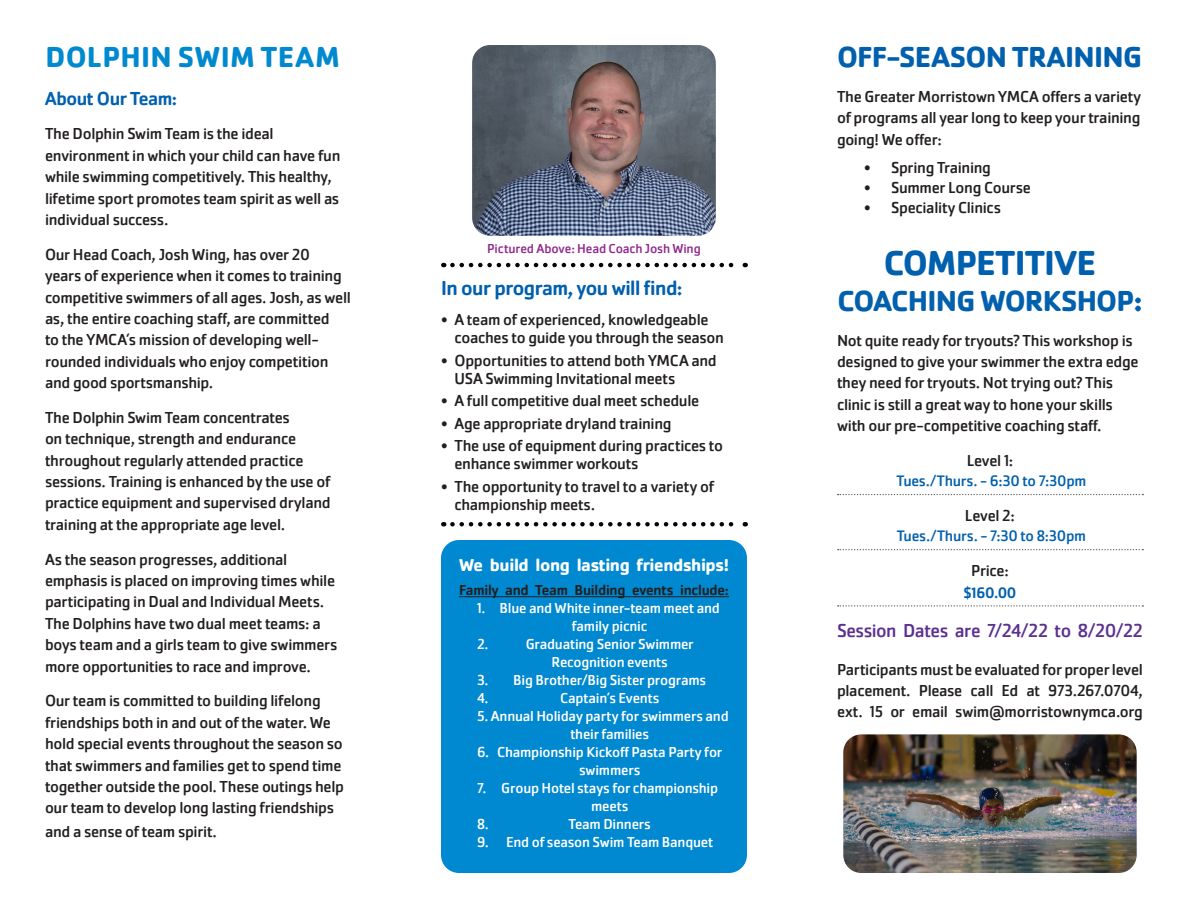
<style>
.page{position:relative;width:1188px;height:918px;background:#fff}
.page>*{position:absolute;margin:0;border:0;box-sizing:border-box;transform-origin:0 0}
._02b_Subhead{font:700 36px "Cachet Pro";letter-spacing:-.015em;color:#0160ae}
._02b_Subhead-2{font:700 30px "Cachet Pro";letter-spacing:-.025em;color:#0160ae}
._02a_Headline{font:700 30px "Cachet Pro";letter-spacing:.01em;color:#0089cf}
._02b_Subhead-3{font:500 21px "Cachet Pro";letter-spacing:-.025em;color:#0160ae}
.t1{font:19.5px "Cachet Pro";letter-spacing:-.025em;color:#5b3091}
._02b_Subhead-4{font:500 19.5px "Cachet Pro";letter-spacing:-.025em;color:#0160ae}
._03b_Callout_text_w{font:700 18px "Cachet Pro";letter-spacing:-.02em;color:#fff}
.t2{font:16.5px/21.3px "Cachet Pro";letter-spacing:-.02em;color:#231f20}
._02c_Subhead_-_Dott{font:15.75px "Cachet Pro";letter-spacing:-.02em;color:#0160ae}
._02c_Subhead_-_Dott-2{font:500 15.75px "Cachet Pro";color:#0160ae}
.t3{font:15px/18px "Cachet Pro";letter-spacing:-.015em;color:#fff}
._03b_Callout_text_w-2{font:500 15px "Cachet Pro";letter-spacing:-.015em;color:#231f20}
._02b_Subhead-5{font:13.5px "Cachet Pro";letter-spacing:-.01em;color:#90298f}
</style>
<div class="page">
<div style="left:441px;top:540px;width:306px;height:333px;background:#0089d0;border-radius:18px"></div>
<hr style="left:459px;top:596px;width:270px;height:1px;background:#231f20">
<img style="left:472px;top:45px;width:244px;height:191px">
<svg style="left:452px;top:263px;width:294px;height:4px"></svg>
<svg style="left:452px;top:522px;width:294px;height:4px"></svg>
<svg style="left:838px;top:494px;width:305px;height:1px"></svg>
<svg style="left:838px;top:549px;width:305px;height:1px"></svg>
<svg style="left:838px;top:605px;width:305px;height:2px"></svg>
<img style="left:843px;top:734px;width:294px;height:139px">
<p class="_02a_Headline" style="left:46px;top:38px;width:296px">DOLPHIN SWIM TEAM</p>
<p class="_02b_Subhead-4" style="left:45px;top:87px;width:134px">About Our Team:</p>
<p class="t2" style="left:45px;top:123px;width:297px">The Dolphin Swim Team is the ideal environment in which your child can have fun while swimming competitively. This healthy, lifetime sport promotes team spirit as well as individual success.</p>
<p class="t2" style="left:45px;top:244px;width:308px">Our Head Coach, Josh Wing, has over 20<br>years of experience when it comes to training competitive swimmers of all ages. Josh, as well as, the entire coaching staff, are committed<br>to the YMCA’s mission of developing well&shy;rounded individuals who enjoy competition and good sportsmanship.</p>
<p class="t2" style="left:45px;top:407px;width:287px">The Dolphin Swim Team concentrates<br>on technique, strength and endurance throughout regularly attended practice sessions. Training is enhanced by the use of practice equipment and supervised dryland training at the appropriate age level.</p>
<p class="t2" style="left:45px;top:549px;width:294px">As the season progresses, additional emphasis is placed on improving times while participating in Dual and Individual Meets.<br>The Dolphins have two dual meet teams: a boys team and a girls team to give swimmers more opportunities to race and improve.</p>
<p class="t2" style="left:45px;top:690px;width:301px">Our team is committed to building lifelong friendships both in and out of the water. We hold special events throughout the season so that swimmers and families get to spend time together outside the pool. These outings help our team to develop long lasting friendships</p>
<p class="t2" style="left:45px;top:821px;width:174px">and a sense of team spirit.</p>
<p class="_02b_Subhead-5" style="left:487px;top:241px;width:215px">Pictured Above: Head Coach Josh Wing</p>
<p class="_02b_Subhead-3" style="left:441px;top:276px;width:243px">In our program, you will find:</p>
<p class="t2" style="left:454px;top:311px;width:271px;line-height:18px;text-indent:-14px">• A team of experienced, knowledgeable coaches to guide you through the season</p>
<p class="t2" style="left:454px;top:351px;width:264px;line-height:18px;text-indent:-14px">• Opportunities to attend both YMCA and<br>USA Swimming Invitational meets</p>
<p class="t2" style="left:441px;top:390px;width:260px">• A full competitive dual meet schedule</p>
<p class="t2" style="left:441px;top:413px;width:232px">• Age appropriate dryland training</p>
<p class="t2" style="left:454px;top:437px;width:270px;line-height:18px;text-indent:-14px">• The use of equipment during practices to enhance swimmer workouts</p>
<p class="t2" style="left:454px;top:477px;width:261px;line-height:18px;text-indent:-14px">• The opportunity to travel to a variety of championship meets.</p>
<p class="_03b_Callout_text_w" style="left:459px;top:554px;width:272px">We build long lasting friendships!</p>
<p class="_03b_Callout_text_w-2" style="left:459px;top:582px;width:271px">Family and Team Building events include:</p>
<p class="t3" style="left:572px;top:599px;width:150px;text-indent:-95px">1. Blue and White inner-team meet and family picnic</p>
<p class="t3" style="left:477px;top:635px;width:13px">2.</p>
<p class="t3" style="left:526px;top:635px;width:170px;text-align:center">Graduating Senior Swimmer<br>Recognition events</p>
<p class="t3" style="left:477px;top:671px;width:231px">3. Big Brother/Big Sister programs</p>
<p class="t3" style="left:477px;top:689px;width:13px">4.</p>
<p class="t3" style="left:560px;top:689px;width:101px">Captain’s Events</p>
<p class="t3" style="left:570px;top:707px;width:160px;text-indent:-93px">5. Annual Holiday party for swimmers and their families</p>
<p class="t3" style="left:579px;top:743px;width:145px;text-indent:-102px">6. Championship Kickoff Pasta Party for swimmers</p>
<p class="t3" style="left:591px;top:779px;width:129px;text-indent:-114px">7. Group Hotel stays for championship meets</p>
<p class="t3" style="left:477px;top:815px;width:13px">8.</p>
<p class="t3" style="left:569px;top:815px;width:84px">Team Dinners</p>
<p class="t3" style="left:477px;top:833px;width:238px">9. End of season Swim Team Banquet</p>
<p class="_02b_Subhead-2" style="left:837px;top:38px;width:307px">OFF-SEASON TRAINING</p>
<p class="t2" style="left:837px;top:86px;width:306px;text-align:justify">The Greater Morristown YMCA offers a variety of programs all year long to keep your training going! We offer:</p>
<p class="t2" style="left:864px;top:157px;width:129px">• Spring Training</p>
<p class="t2" style="left:864px;top:177px;width:168px">• Summer Long Course</p>
<p class="t2" style="left:864px;top:197px;width:139px">• Speciality Clinics</p>
<p class="_02b_Subhead" style="left:884px;top:240px;width:214px">COMPETITIVE</p>
<p class="_02b_Subhead-2" style="left:837px;top:282px;width:307px">COACHING WORKSHOP:</p>
<p class="t2" style="left:837px;top:330px;width:303px">Not quite ready for tryouts? This workshop is designed to give your swimmer the extra edge they need for tryouts. Not trying out? This clinic is still a great way to hone your skills with our pre-competitive coaching staff.</p>
<p class="t2" style="left:967px;top:450px;width:48px">Level 1:</p>
<p class="_02c_Subhead_-_Dott" style="left:896px;top:472px;width:191px">Tues./Thurs. - 6:30 to 7:30pm</p>
<p class="t2" style="left:965px;top:505px;width:52px">Level 2:</p>
<p class="_02c_Subhead_-_Dott" style="left:897px;top:527px;width:191px">Tues./Thurs. - 7:30 to 8:30pm</p>
<p class="t2" style="left:971px;top:560px;width:39px">Price:</p>
<p class="_02c_Subhead_-_Dott-2" style="left:963px;top:583px;width:55px">$160.00</p>
<p class="t1" style="left:837px;top:619px;width:307px">Session Dates are 7/24/22 to 8/20/22</p>
<p class="t2" style="left:837px;top:659px;width:308px;text-align:justify">Participants must be evaluated for proper level placement. Please call Ed at 973.267.0704, ext. 15 or email swim@morristownymca.org</p>
</div>
